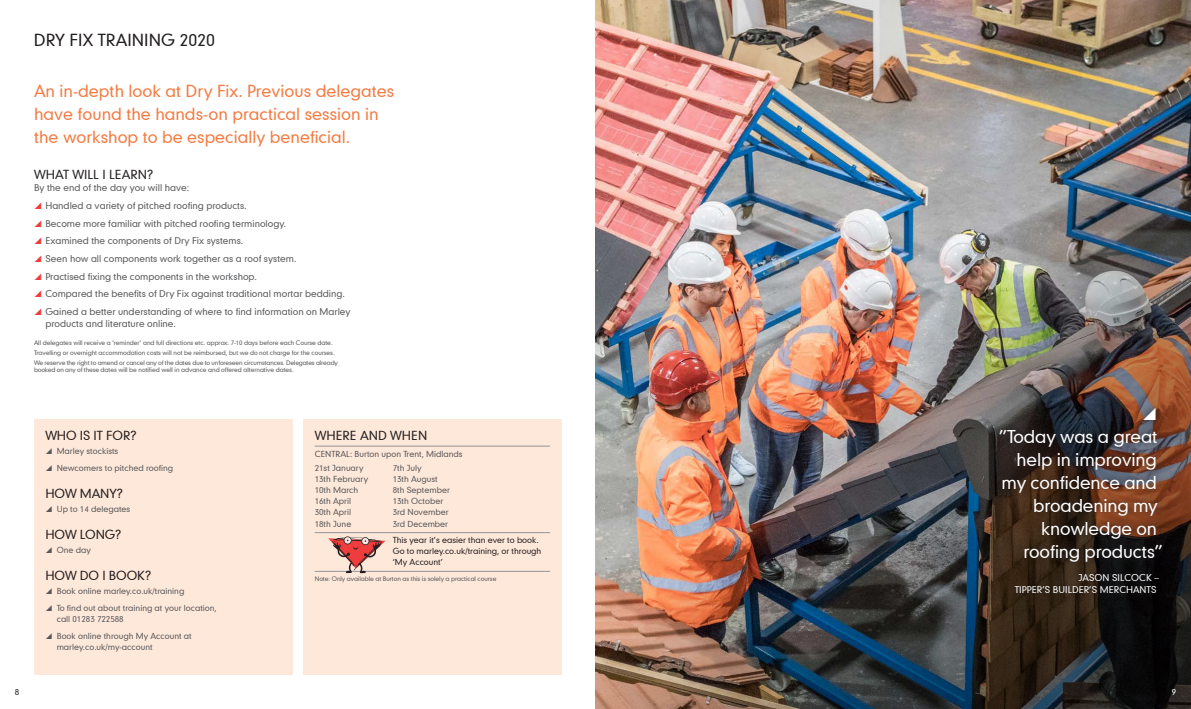
<style>
.page{position:relative;width:1191px;height:709px;background:#fff}
.page>*{position:absolute;margin:0;border:0;box-sizing:border-box;transform-origin:0 0}
.Intro_20pt_Lt_Grey{font:17px "Geometric 706 BT Medium B";letter-spacing:-.01em;color:#fff}
.Intro_20pt_Lt_Grey-2{font:16px/23px "Geometric 706 BT Medium B";color:#f47b42}
.Headings_16pt_Caps{font:16px "Geometric 706 BT Medium B";color:#231f20}
.Subhead_9pt_Caps_B{font:12px "Geometric 706 BT Medium B";letter-spacing:-.01em;color:#231f20}
.Subhead_12pt_Caps{font:12px "Geometric 706 BT Medium B";color:#231f20}
.Body_9pt_Grey{font:9px/12px "Geometric 706 BT Medium B";color:#57585a}
.Body_9pt_Grey-2{font:9px/12px "Geometric 706 BT Medium B";color:#fff;text-align:right}
.Body_8pt_Grey{font:8px/11px "Geometric 706 BT Medium B";color:#57585a}
.Table_6pt_Grey{font:8px "Geometric 706 BT Medium B";color:#57585a}
.Table_6pt_Grey-2{font:8px/11px "Geometric 706 BT Medium B";color:#231f20}
.t1{font:8px "Geometric 706 BT Medium B";color:#fff}
.t2{font:6px/7px "Geometric 706 BT Medium B";letter-spacing:-.01em;color:#57585a}
</style>
<div class="page">
<img style="left:595px;top:0;width:596px;height:709px">
<div style="left:34px;top:420px;width:258px;height:255px;background:#fee8d9"></div>
<div style="left:303px;top:420px;width:258px;height:255px;background:#fee8d9"></div>
<hr style="left:315px;top:446px;width:235px;height:1px;background:#939598">
<hr style="left:315px;top:532px;width:235px;height:1px;background:#939598">
<hr style="left:315px;top:571px;width:235px;height:1px;background:#939598">
<svg style="left:991px;top:399px;width:179px;height:203px;background:#3a2920"></svg>
<svg style="left:328px;top:536px;width:57px;height:37px"></svg>
<svg style="left:1143px;top:407px;width:12px;height:12px"></svg>
<p class="Headings_16pt_Caps" style="left:34px;top:29px;width:183px">DRY FIX TRAINING 2020</p>
<p class="Intro_20pt_Lt_Grey-2" style="left:34px;top:79px;width:362px">An in-depth look at Dry Fix. Previous delegates have found the hands-on practical session in the workshop to be especially beneficial.</p>
<p class="Subhead_12pt_Caps" style="left:34px;top:167px;width:120px">WHAT WILL I LEARN?</p>
<p class="Body_9pt_Grey" style="left:34px;top:182px;width:157px">By the end of the day you will have:</p>
<p class="Body_9pt_Grey" style="left:45px;top:199px;width:203px">Handled a variety of pitched roofing products.</p>
<p class="Body_9pt_Grey" style="left:45px;top:217px;width:242px">Become more familiar with pitched roofing terminology.</p>
<p class="Body_9pt_Grey" style="left:45px;top:235px;width:200px">Examined the components of Dry Fix systems.</p>
<p class="Body_9pt_Grey" style="left:45px;top:252px;width:253px">Seen how all components work together as a roof system.</p>
<p class="Body_9pt_Grey" style="left:45px;top:270px;width:213px">Practised fixing the components in the workshop.</p>
<p class="Body_9pt_Grey" style="left:45px;top:288px;width:301px">Compared the benefits of Dry Fix against traditional mortar bedding.</p>
<p class="Body_9pt_Grey" style="left:45px;top:305px;width:307px">Gained a better understanding of where to find information on Marley products and literature online.</p>
<p class="t2" style="left:34px;top:339px;width:300px">All delegates will receive a ‘reminder’ and full directions etc. approx. 7-10 days before each Course date.</p>
<p class="t2" style="left:34px;top:349px;width:302px">Travelling or overnight accommodation costs will not be reimbursed, but we do not charge for the courses.</p>
<p class="t2" style="left:34px;top:359px;width:305px">We reserve the right to amend or cancel any of the dates due to unforeseen circumstances. Delegates already booked on any of these dates will be notified well in advance and offered alternative dates.</p>
<p class="Table_6pt_Grey-2" style="left:15px;top:686px;width:6px">8</p>
<p class="Subhead_9pt_Caps_B" style="left:45px;top:427px;width:92px">WHO IS IT FOR?</p>
<p class="Body_8pt_Grey" style="left:57px;top:445px;width:63px">Marley stockists</p>
<p class="Body_8pt_Grey" style="left:57px;top:462px;width:118px">Newcomers to pitched roofing</p>
<p class="Subhead_9pt_Caps_B" style="left:45px;top:485px;width:79px">HOW MANY?</p>
<p class="Body_8pt_Grey" style="left:57px;top:503px;width:75px">Up to 14 delegates</p>
<p class="Subhead_9pt_Caps_B" style="left:45px;top:526px;width:77px">HOW LONG?</p>
<p class="Body_8pt_Grey" style="left:57px;top:544px;width:36px">One day</p>
<p class="Subhead_9pt_Caps_B" style="left:45px;top:568px;width:107px">HOW DO I BOOK?</p>
<p class="Body_8pt_Grey" style="left:57px;top:585px;width:129px">Book online marley.co.uk/training</p>
<p class="Body_8pt_Grey" style="left:57px;top:602px;width:162px">To find out about training at your location, call 01283 722588</p>
<p class="Body_8pt_Grey" style="left:57px;top:630px;width:136px">Book online through My Account at marley.co.uk/my-account</p>
<p class="Subhead_12pt_Caps" style="left:315px;top:427px;width:114px">WHERE AND WHEN</p>
<p class="Table_6pt_Grey" style="left:315px;top:448px;width:149px">CENTRAL: Burton upon Trent, Midlands</p>
<p class="Table_6pt_Grey" style="left:315px;top:462px;width:50px">21st January</p>
<p class="Table_6pt_Grey" style="left:393px;top:462px;width:30px">7th July</p>
<p class="Table_6pt_Grey" style="left:315px;top:473px;width:55px">13th February</p>
<p class="Table_6pt_Grey" style="left:393px;top:473px;width:47px">13th August</p>
<p class="Table_6pt_Grey" style="left:315px;top:484px;width:45px">10th March</p>
<p class="Table_6pt_Grey" style="left:393px;top:484px;width:59px">8th September</p>
<p class="Table_6pt_Grey" style="left:315px;top:495px;width:38px">16th April</p>
<p class="Table_6pt_Grey" style="left:393px;top:495px;width:52px">13th October</p>
<p class="Table_6pt_Grey" style="left:315px;top:506px;width:38px">30th April</p>
<p class="Table_6pt_Grey" style="left:393px;top:506px;width:57px">3rd November</p>
<p class="Table_6pt_Grey" style="left:315px;top:518px;width:38px">18th June</p>
<p class="Table_6pt_Grey" style="left:393px;top:518px;width:57px">3rd December</p>
<p class="Table_6pt_Grey-2" style="left:393px;top:534px;width:150px">This year it’s easier than ever to book.<br>Go to marley.co.uk/training, or through ‘My Account’</p>
<p class="t2" style="left:315px;top:575px;width:183px">Note: Only available at Burton as this is solely a practical course</p>
<p class="Intro_20pt_Lt_Grey" style="left:999px;top:425px;width:160px">”Today was a great</p>
<p class="Intro_20pt_Lt_Grey" style="left:1016px;top:448px;width:141px">help in improving</p>
<p class="Intro_20pt_Lt_Grey" style="left:1001px;top:471px;width:157px">my confidence and</p>
<p class="Intro_20pt_Lt_Grey" style="left:1033px;top:494px;width:126px">broadening my</p>
<p class="Intro_20pt_Lt_Grey" style="left:1041px;top:517px;width:117px">knowledge on</p>
<p class="Intro_20pt_Lt_Grey" style="left:1023px;top:540px;width:141px">roofing products”</p>
<p class="Body_9pt_Grey-2" style="left:1014px;top:571px;width:146px">JASON SILCOCK –<br>TIPPER’S BUILDER’S MERCHANTS</p>
<p class="t1" style="left:1171px;top:686px;width:6px">9</p>
</div>
